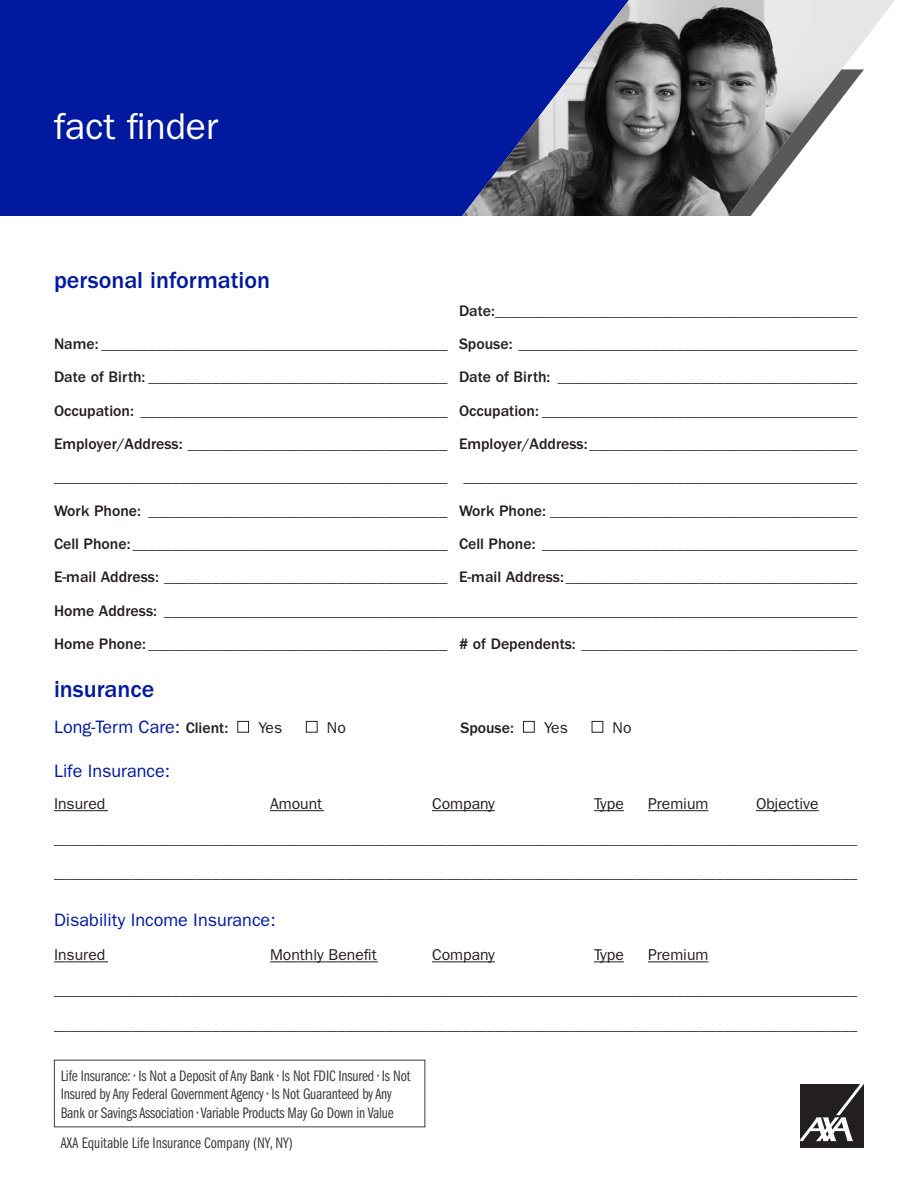
<style>
.page{position:relative;width:918px;height:1188px;background:#fff}
.page>*{position:absolute;margin:0;border:0;box-sizing:border-box;transform-origin:0 0}
.SI___Title_1d{font:37.5px "Franklin Gothic";color:#fff}
.A_Head{font:500 24px "Franklin Gothic";color:#00199f}
.B_Head{font:18px "Franklin Gothic";color:#00199f}
.A_Head-2{font:18px "Franklin Gothic";color:#00199f}
.Body{font:15.75px "Franklin Gothic";color:#231f20}
.Bank_Bullets{font:15.75px/18.9px "Franklin Gothic Book Cmpr";letter-spacing:-.01em;color:#3e3e3f}
.SI___Bank_Bullets{font:15.75px "Franklin Gothic Book Cmpr";color:#3e3e3f}
.A_Head-3{font:15.75px "Franklin Gothic";color:#231f20}
.A_Head-4{font:500 15.75px "Franklin Gothic";color:#231f20}
.s1{font-weight:500}
.s2{font-weight:500;font-size:15.75px;color:#231f20}
</style>
<div class="page">
<hr style="left:54px;top:810px;width:54px;height:1px;background:#231f20">
<hr style="left:270px;top:810px;width:54px;height:1px;background:#231f20">
<hr style="left:432px;top:810px;width:63px;height:1px;background:#231f20">
<hr style="left:594px;top:810px;width:30px;height:1px;background:#231f20">
<hr style="left:648px;top:810px;width:60px;height:1px;background:#231f20">
<hr style="left:756px;top:810px;width:63px;height:1px;background:#231f20">
<hr style="left:54px;top:961px;width:54px;height:1px;background:#231f20">
<hr style="left:270px;top:961px;width:108px;height:1px;background:#231f20">
<hr style="left:432px;top:961px;width:63px;height:1px;background:#231f20">
<hr style="left:594px;top:961px;width:30px;height:1px;background:#231f20">
<hr style="left:648px;top:961px;width:60px;height:1px;background:#231f20">
<div style="left:237px;top:721px;width:12px;height:12px;border:1px solid #231f20"></div>
<div style="left:306px;top:721px;width:12px;height:12px;border:1px solid #231f20"></div>
<div style="left:523px;top:721px;width:12px;height:12px;border:1px solid #231f20"></div>
<div style="left:592px;top:721px;width:11px;height:12px;border:1px solid #231f20"></div>
<div style="left:0;top:0;width:668px;height:216px;background:#00199f"></div>
<img style="left:462px;top:0;width:433px;height:216px">
<svg style="left:728px;top:69px;width:136px;height:147px"></svg>
<div style="left:800px;top:1084px;width:64px;height:64px;background:#231f20"></div>
<svg style="left:800px;top:1084px;width:64px;height:57px"></svg>
<p class="SI___Title_1d" style="left:54px;top:104px;width:166px">fact finder</p>
<p class="A_Head" style="left:54px;top:267px;width:218px">personal information</p>
<p class="Body" style="left:459px;top:302px;width:400px"><span class="s1">Date:</span>______________________________________________</p>
<p class="Body" style="left:54px;top:335px;width:805px"><span class="s1">Name:</span> ____________________________________________ <span class="s1">Spouse:</span> ___________________________________________</p>
<p class="Body" style="left:54px;top:368px;width:805px"><span class="s1">Date of Birth:</span> ______________________________________ <span class="s1">Date of Birth:</span> ______________________________________</p>
<p class="Body" style="left:54px;top:401px;width:805px"><span class="s1">Occupation:</span> _______________________________________ <span class="s1">Occupation:</span> ________________________________________</p>
<p class="Body" style="left:54px;top:435px;width:805px"><span class="s1">Employer/Address:</span> _________________________________ <span class="s1">Employer/Address:</span>__________________________________</p>
<p class="Body" style="left:54px;top:468px;width:805px">__________________________________________________ __________________________________________________</p>
<p class="Body" style="left:54px;top:501px;width:805px"><span class="s1">Work Phone:</span> ______________________________________ <span class="s1">Work Phone:</span> _______________________________________</p>
<p class="Body" style="left:54px;top:535px;width:805px"><span class="s1">Cell Phone:</span> ________________________________________ <span class="s1">Cell Phone:</span> ________________________________________</p>
<p class="Body" style="left:54px;top:568px;width:805px"><span class="s1">E-mail Address:</span> ____________________________________ <span class="s1">E-mail Address:</span>_____________________________________</p>
<p class="Body" style="left:54px;top:601px;width:805px"><span class="s1">Home Address:</span> ________________________________________________________________________________________</p>
<p class="Body" style="left:54px;top:635px;width:805px"><span class="s1">Home Phone:</span> ______________________________________ <span class="s1"># of Dependents:</span> ___________________________________</p>
<p class="A_Head" style="left:54px;top:675px;width:102px">insurance</p>
<p class="A_Head-2" style="left:54px;top:716px;width:176px">Long-Term Care: <span class="s2">Client:</span></p>
<p class="A_Head-3" style="left:258px;top:718px;width:25px">Yes</p>
<p class="A_Head-3" style="left:327px;top:718px;width:20px">No</p>
<p class="A_Head-4" style="left:460px;top:719px;width:55px">Spouse:</p>
<p class="A_Head-3" style="left:544px;top:718px;width:25px">Yes</p>
<p class="A_Head-3" style="left:613px;top:718px;width:20px">No</p>
<p class="B_Head" style="left:54px;top:761px;width:118px">Life Insurance:</p>
<p class="Body" style="left:54px;top:795px;width:53px">Insured</p>
<p class="Body" style="left:270px;top:795px;width:54px">Amount</p>
<p class="Body" style="left:432px;top:795px;width:64px">Company</p>
<p class="Body" style="left:594px;top:795px;width:31px">Type</p>
<p class="Body" style="left:648px;top:795px;width:62px">Premium</p>
<p class="Body" style="left:756px;top:795px;width:64px">Objective</p>
<p class="Body" style="left:54px;top:829px;width:805px">______________________________________________________________________________________________________</p>
<p class="Body" style="left:54px;top:864px;width:805px">______________________________________________________________________________________________________</p>
<p class="B_Head" style="left:54px;top:909px;width:223px">Disability Income Insurance:</p>
<p class="Body" style="left:54px;top:946px;width:53px">Insured</p>
<p class="Body" style="left:270px;top:946px;width:108px">Monthly Benefit</p>
<p class="Body" style="left:432px;top:946px;width:64px">Company</p>
<p class="Body" style="left:594px;top:946px;width:31px">Type</p>
<p class="Body" style="left:648px;top:946px;width:62px">Premium</p>
<p class="Body" style="left:54px;top:981px;width:805px">______________________________________________________________________________________________________</p>
<p class="Body" style="left:54px;top:1015px;width:805px">______________________________________________________________________________________________________</p>
<p class="Bank_Bullets" style="left:61px;top:1066px;width:351px">Life Insurance: • Is Not a Deposit of Any Bank • Is Not FDIC Insured • Is Not<br>Insured by Any Federal Government Agency • Is Not Guaranteed by Any<br>Bank or Savings Association • Variable Products May Go Down in Value</p>
<p class="SI___Bank_Bullets" style="left:61px;top:1134px;width:234px">AXA Equitable Life Insurance Company (NY, NY)</p>
</div>
